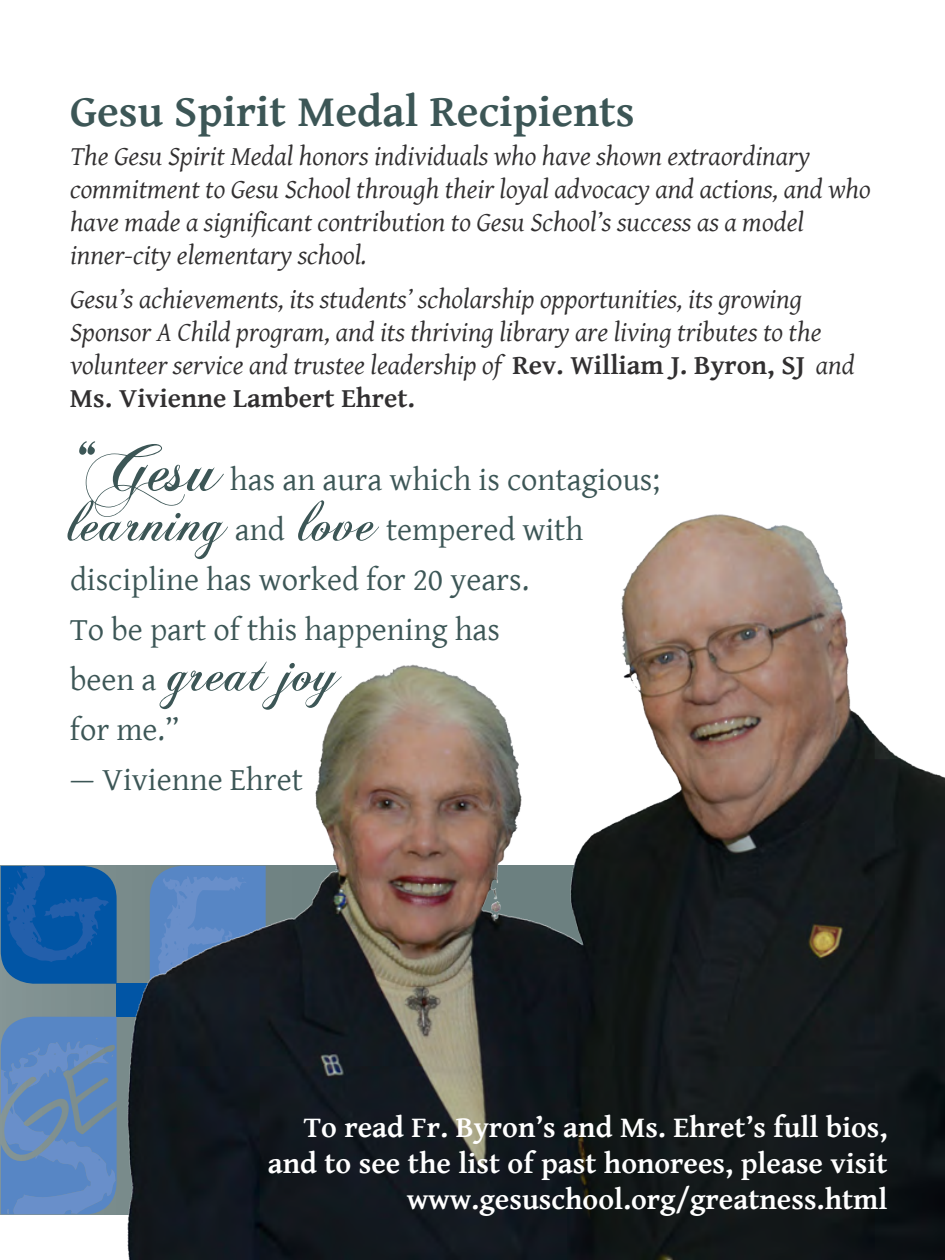
<style>
.page{position:relative;width:945px;height:1260px;background:#fff}
.page>*{position:absolute;margin:0;border:0;box-sizing:border-box;transform-origin:0 0}
.t1{font:72.5px "Chopin Script";color:#3c5656}
.t2{font:60px "Chopin Script";color:#3c5656}
.t3{font:700 45px "Gentium Basic";color:#3c5656}
.t4{font:italic 700 45px "Gentium Basic";color:#fff}
.t5{font:32.5px/50px "Gentium Basic";color:#3c5656}
.t6{font:700 30px/36px "Gentium Basic";color:#fff;text-align:right}
.t7{font:italic 27.5px/33px "Gentium Basic";color:#312f30}
.s1{font-weight:700;font-style:normal}
.s2{font-family:"Chopin Script";font-size:60px}
.s3{font-family:"Gentium Basic";font-size:32.5px}
</style>
<div class="page">
<hr style="left:0;top:0;width:1px;height:1260px;background:#feebc4">
<img style="left:0;top:452px;width:945px;height:808px">
<p class="t3" style="left:70px;top:77px;width:566px">Gesu Spirit Medal Recipients</p>
<p class="t7" style="left:70px;top:138px;width:802px">The Gesu Spirit Medal honors individuals who have shown extraordinary commitment to Gesu School through their loyal advocacy and actions, and who have made a significant contribution to Gesu School’s success as a model inner-city elementary school.</p>
<p class="t7" style="left:70px;top:282px;width:786px">Gesu’s achievements, its students’ scholarship opportunities, its growing Sponsor A Child program, and its thriving library are living tributes to the volunteer service and trustee leadership of <span class="s1">Rev. William J. Byron, SJ</span> and <span class="s1">Ms. Vivienne Lambert Ehret.</span></p>
<p class="t1" style="left:70px;top:423px;width:154px">“Gesu</p>
<p class="t5" style="left:70px;top:453px;width:591px;text-indent:160px">has an aura which is contagious; <span class="s2">learning</span> and <span class="s2">love</span> tempered with discipline has worked for 20 years.</p>
<p class="t5" style="left:70px;top:603px;width:432px">To be part of this happening has</p>
<p class="t2" style="left:70px;top:634px;width:272px"><span class="s3">been a</span> great joy</p>
<p class="t5" style="left:70px;top:703px;width:111px">for me.”</p>
<p class="t5" style="left:70px;top:753px;width:234px">— Vivienne Ehret</p>
<p class="t6" style="left:268px;top:1108px;width:621px">To read Fr. Byron’s and Ms. Ehret’s full bios, and to see the list of past honorees, please visit www.gesuschool.org/greatness.html</p>
<p class="t4" style="left:303px;top:1110px;width:224px">Gesu School!</p>
</div>
